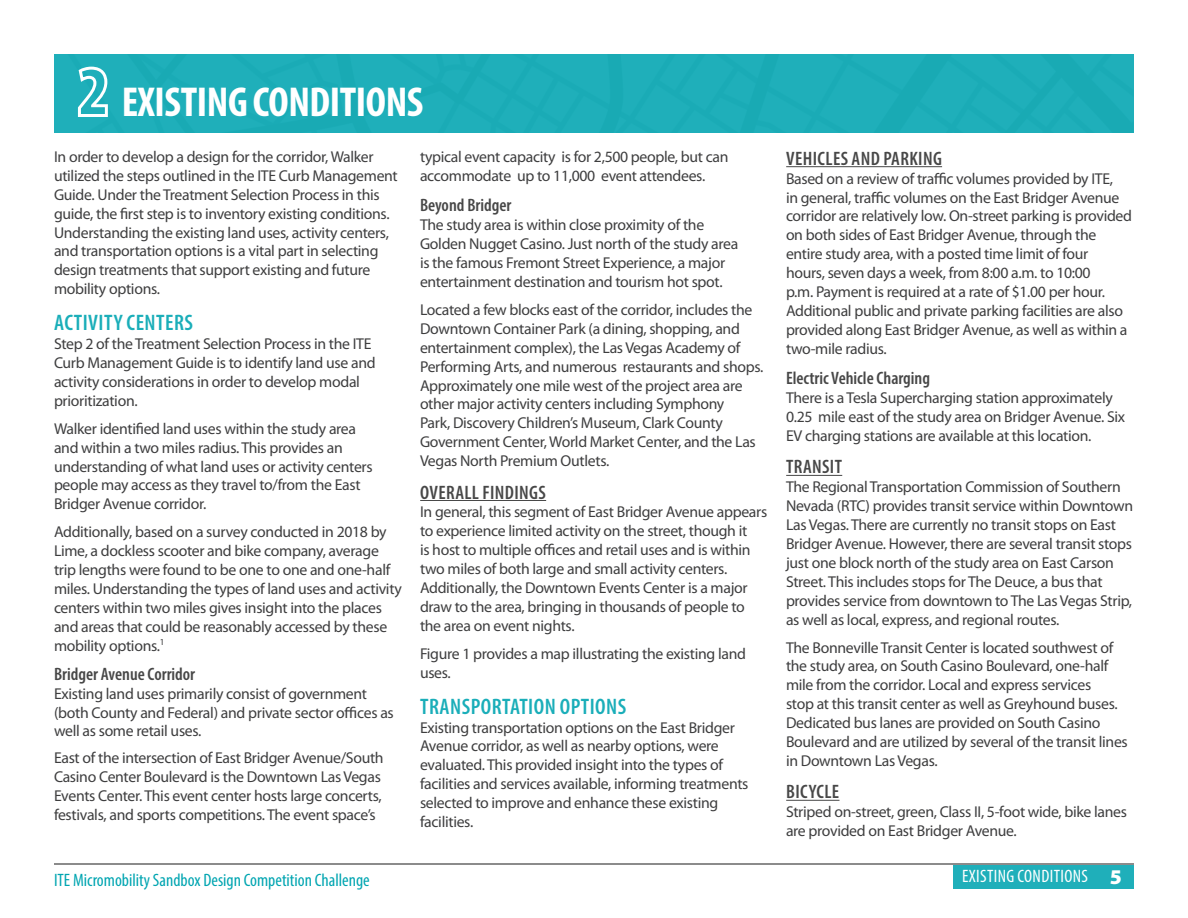
<style>
.page{position:relative;width:1188px;height:918px;background:#fff}
.page>*{position:absolute;margin:0;border:0;box-sizing:border-box;transform-origin:0 0}
.t1{font:700 condensed 42px "Myriad Pro";letter-spacing:-.01em;color:#fff}
.t2{font:600 condensed 22.5px "Myriad Pro";letter-spacing:.02em;color:#1aaeb9}
.t3{font:600 condensed 19.5px "Myriad Pro";letter-spacing:.02em;color:#474747}
.t4{font:600 condensed 18px "Myriad Pro";color:#474747}
.t5{font:condensed 18px "Myriad Pro";color:#00a5b1}
.t6{font:condensed 18px "Myriad Pro";letter-spacing:.02em;color:#fff}
.t7{font:15.75px/18.9px "Myriad Pro";letter-spacing:-.02em;color:#3e3e3f}
.s1{font-weight:900;font-size:72px}
.s2{font-weight:900;font-stretch:normal;font-size:21px}
</style>
<div class="page">
<div style="left:54px;top:54px;width:1080px;height:79px;background:#1fafba"></div>
<hr style="left:54px;top:863px;width:1080px;height:2px;background:#666">
<div style="left:954px;top:865px;width:180px;height:24px;background:#1fafba"></div>
<hr style="left:420px;top:500px;width:126px;height:1px;background:#474747">
<hr style="left:786px;top:166px;width:156px;height:1px;background:#474747">
<hr style="left:786px;top:475px;width:56px;height:1px;background:#474747">
<hr style="left:786px;top:800px;width:54px;height:1px;background:#474747">
<h1 class="t1" style="left:78px;top:75px;width:347px"><span class="s1">2</span> EXISTING CONDITIONS</h1>
<p class="t7" style="left:54px;top:147px;width:345px">In order to develop a design for the corridor, Walker utilized the steps outlined in the ITE Curb Management Guide. Under the Treatment Selection Process in this guide, the first step is to inventory existing conditions.<br>Understanding the existing land uses, activity centers, and transportation options is a vital part in selecting design treatments that support existing and future mobility options.</p>
<h2 class="t2" style="left:54px;top:309px;width:140px">ACTIVITY CENTERS</h2>
<p class="t7" style="left:54px;top:334px;width:323px">Step 2 of the Treatment Selection Process in the ITE Curb Management Guide is to identify land use and activity considerations in order to develop modal prioritization.</p>
<p class="t7" style="left:54px;top:419px;width:320px">Walker identified land uses within the study area and within a two miles radius. This provides an understanding of what land uses or activity centers people may access as they travel to/from the East Bridger Avenue corridor.</p>
<p class="t7" style="left:54px;top:522px;width:349px">Additionally, based on a survey conducted in 2018 by Lime, a dockless scooter and bike company, average trip lengths were found to be one to one and one-half miles. Understanding the types of land uses and activity centers within two miles gives insight into the places and areas that could be reasonably accessed by these mobility options.<sup>1</sup></p>
<p class="t4" style="left:54px;top:663px;width:143px">Bridger Avenue Corridor</p>
<p class="t7" style="left:54px;top:684px;width:341px">Existing land uses primarily consist of government (both County and Federal) and private sector offices as well as some retail uses.</p>
<p class="t7" style="left:54px;top:748px;width:331px">East of the intersection of East Bridger Avenue/South Casino Center Boulevard is the Downtown Las Vegas Events Center. This event center hosts large concerts, festivals, and sports competitions. The event space’s</p>
<p class="t7" style="left:420px;top:147px;width:310px">typical event capacity is for 2,500 people, but can accommodate up to 11,000 event attendees.</p>
<p class="t4" style="left:420px;top:194px;width:93px">Beyond Bridger</p>
<p class="t7" style="left:420px;top:215px;width:320px">The study area is within close proximity of the Golden Nugget Casino. Just north of the study area is the famous Fremont Street Experience, a major entertainment destination and tourism hot spot.</p>
<p class="t7" style="left:420px;top:300px;width:345px">Located a few blocks east of the corridor, includes the Downtown Container Park (a dining, shopping, and entertainment complex), the Las Vegas Academy of Performing Arts, and numerous restaurants and shops.<br>Approximately one mile west of the project area are other major activity centers including Symphony<br>Park, Discovery Children’s Museum, Clark County Government Center, World Market Center, and the Las Vegas North Premium Outlets.</p>
<p class="t3" style="left:420px;top:480px;width:127px">OVERALL FINDINGS</p>
<p class="t7" style="left:420px;top:502px;width:349px">In general, this segment of East Bridger Avenue appears to experience limited activity on the street, though it<br>is host to multiple offices and retail uses and is within two miles of both large and small activity centers.<br>Additionally, the Downtown Events Center is a major draw to the area, bringing in thousands of people to the area on event nights.</p>
<p class="t7" style="left:420px;top:644px;width:328px">Figure 1 provides a map illustrating the existing land uses.</p>
<h2 class="t2" style="left:420px;top:692px;width:208px">TRANSPORTATION OPTIONS</h2>
<p class="t7" style="left:420px;top:718px;width:330px">Existing transportation options on the East Bridger Avenue corridor, as well as nearby options, were evaluated. This provided insight into the types of facilities and services available, informing treatments selected to improve and enhance these existing facilities.</p>
<p class="t3" style="left:786px;top:146px;width:157px">VEHICLES AND PARKING</p>
<p class="t7" style="left:786px;top:169px;width:348px">Based on a review of traffic volumes provided by ITE,<br>in general, traffic volumes on the East Bridger Avenue corridor are relatively low. On-street parking is provided on both sides of East Bridger Avenue, through the entire study area, with a posted time limit of four<br>hours, seven days a week, from 8:00 a.m. to 10:00<br>p.m. Payment is required at a rate of $1.00 per hour.<br>Additional public and private parking facilities are also provided along East Bridger Avenue, as well as within a two-mile radius.</p>
<p class="t4" style="left:786px;top:367px;width:146px">Electric Vehicle Charging</p>
<p class="t7" style="left:786px;top:388px;width:341px">There is a Tesla Supercharging station approximately<br>0.25 mile east of the study area on Bridger Avenue. Six<br>EV charging stations are available at this location.</p>
<p class="t3" style="left:786px;top:455px;width:57px">TRANSIT</p>
<p class="t7" style="left:786px;top:477px;width:349px">The Regional Transportation Commission of Southern Nevada (RTC) provides transit service within Downtown Las Vegas. There are currently no transit stops on East Bridger Avenue. However, there are several transit stops just one block north of the study area on East Carson Street. This includes stops for The Deuce, a bus that provides service from downtown to The Las Vegas Strip, as well as local, express, and regional routes.</p>
<p class="t7" style="left:786px;top:638px;width:343px">The Bonneville Transit Center is located southwest of the study area, on South Casino Boulevard, one-half mile from the corridor. Local and express services<br>stop at this transit center as well as Greyhound buses.<br>Dedicated bus lanes are provided on South Casino Boulevard and are utilized by several of the transit lines in Downtown Las Vegas.</p>
<p class="t3" style="left:786px;top:780px;width:55px">BICYCLE</p>
<p class="t7" style="left:786px;top:802px;width:343px">Striped on-street, green, Class II, 5-foot wide, bike lanes are provided on East Bridger Avenue.</p>
<p class="t5" style="left:54px;top:869px;width:317px">ITE Micromobility Sandbox Design Competition Challenge</p>
<p class="t6" style="left:962px;top:865px;width:161px">EXISTING CONDITIONS <span class="s2">5</span></p>
</div>
